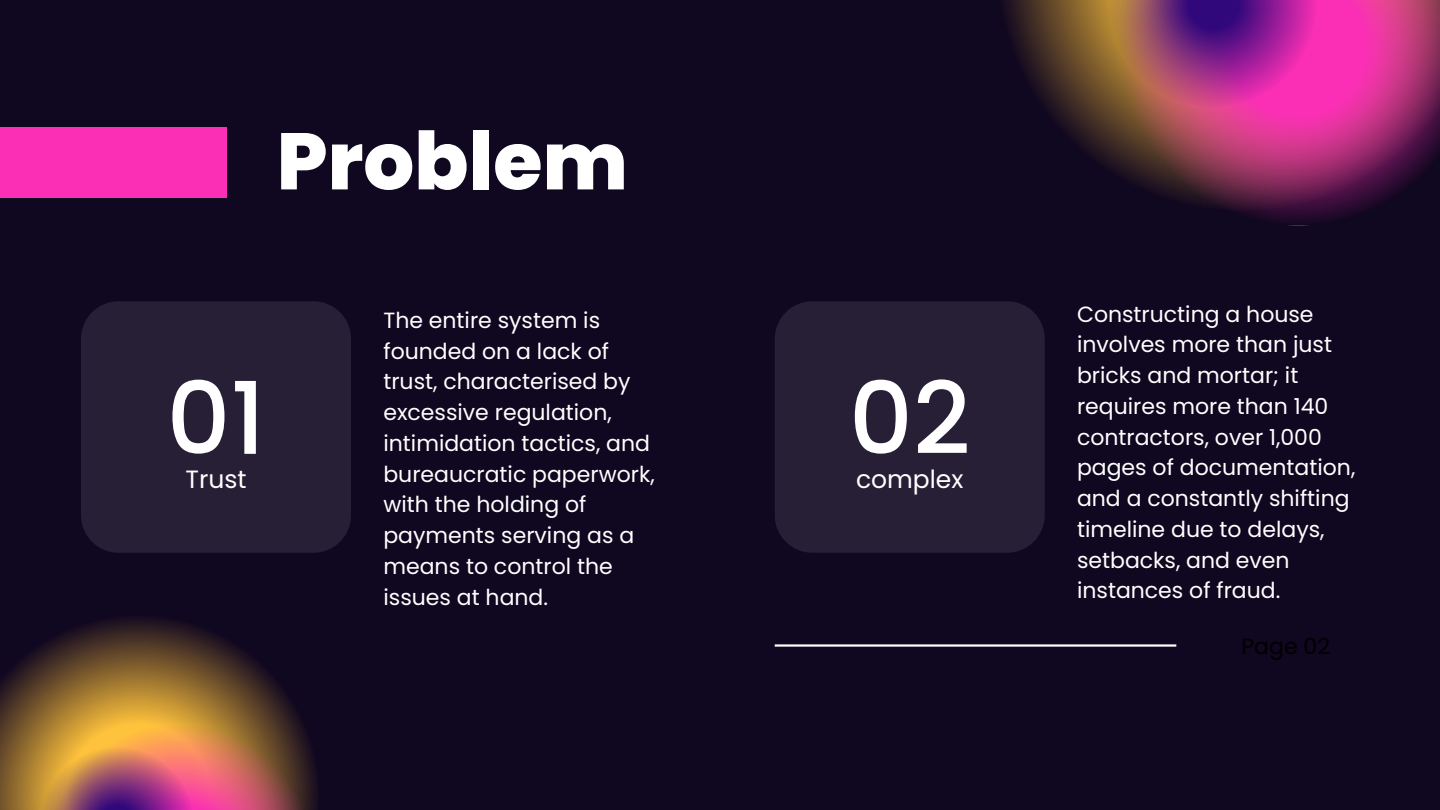
<style>
.page{position:relative;width:1440px;height:810px;background:#100720}
.page>*{position:absolute;margin:0;border:0;box-sizing:border-box;transform-origin:0 0}
.t1{font:500 100px "Poppins";color:#fff}
.t2{font:800 80px "Poppins";color:#fff}
.t3{font:25px "Poppins";color:#fff}
.t4{font:22px/30.8px "Poppins";color:#fff}
.t5{font:22px "Poppins";color:#000}
</style>
<div class="page">
<div style="left:0;top:127px;width:227px;height:70px;background:#fa2fb5"></div>
<div style="left:81px;top:301px;width:270px;height:252px;background:#271f35;border-radius:38px"></div>
<div style="left:775px;top:301px;width:270px;height:252px;background:#271f35;border-radius:38px"></div>
<hr style="left:775px;top:644px;width:401px;height:3px;background:#fff">
<svg style="left:1005px;top:0;width:115px;height:173px"></svg>
<svg style="left:1120px;top:0;width:320px;height:222px;background:#8c2963"></svg>
<svg style="left:1110px;top:0;width:206px;height:107px;background:#a13780"></svg>
<svg style="left:0;top:619px;width:317px;height:191px"></svg>
<img style="left:40px;top:724px;width:272px;height:86px">
<h1 class="t2" style="left:277px;top:105px;width:353px">Problem</h1>
<p class="t4" style="left:383px;top:305px;width:273px">The entire system is founded on a lack of trust, characterised by excessive regulation, intimidation tactics, and bureaucratic paperwork, with the holding of payments serving as a means to control the issues at hand.</p>
<p class="t4" style="left:1077px;top:298px;width:280px">Constructing a house involves more than just bricks and mortar; it requires more than 140 contractors, over 1,000 pages of documentation, and a constantly shifting timeline due to delays, setbacks, and even instances of fraud.</p>
<p class="t1" style="left:166px;top:349px;width:101px">01</p>
<p class="t1" style="left:849px;top:349px;width:123px">02</p>
<p class="t3" style="left:186px;top:462px;width:62px">Trust</p>
<h2 class="t3" style="left:856px;top:462px;width:109px">complex</h2>
<h2 class="t5" style="left:1242px;top:631px;width:90px">Page 02</h2>
</div>
